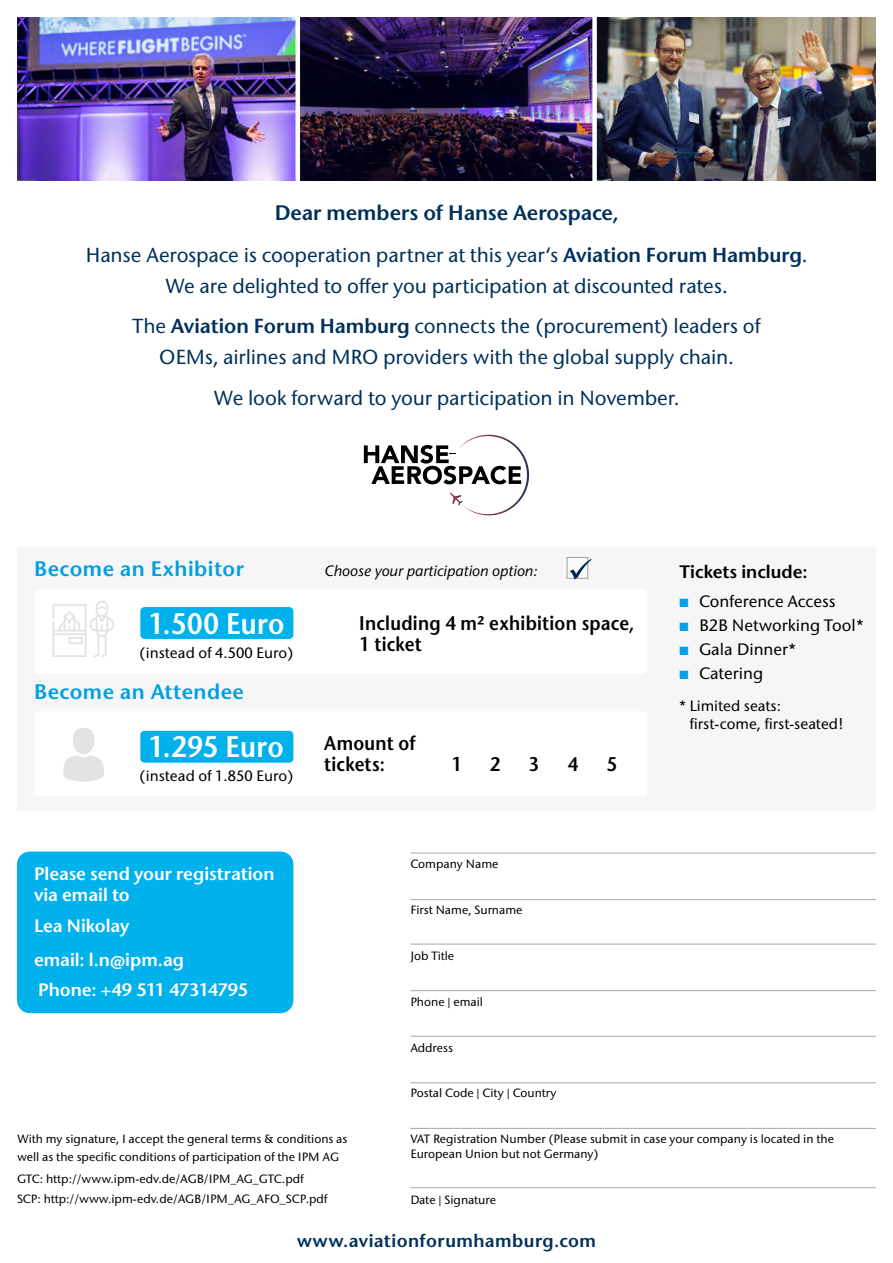
<style>
.page{position:relative;width:893px;height:1263px;background:#fff}
.page>*{position:absolute;margin:0;border:0;box-sizing:border-box;transform-origin:0 0}
.t1{font:600 29.7px "Stone Sans ITC";letter-spacing:.005em;color:#fff;scale:.91 1}
.t2{font:600 21px "Stone Sans ITC";letter-spacing:.025em;color:#009fe3}
.t3{font:600 21px "Stone Sans ITC";letter-spacing:-.005em;color:#00305b}
.t4{font:500 20.25px/31.2px "Stone Sans ITC";letter-spacing:-.01em;color:#00305b;text-align:center}
.t5{font:600 19.8px/21px "Stone Sans ITC";letter-spacing:.015em;color:#000;scale:.91 1}
.t6{font:600 18px/21.6px "Stone Sans ITC";color:#fff}
.t7{font:600 18px "Stone Sans ITC";letter-spacing:.025em;color:#00305b}
.t8{font:600 18px "Stone Sans ITC";color:#000}
.t9{font:500 16.5px "Stone Sans ITC";color:#000}
.t10{font:500 15px/18px "Stone Sans ITC";color:#000}
.t11{font:italic 500 15px "Stone Sans ITC";letter-spacing:.01em;color:#000}
.t12{font:500 12px/14.4px "Stone Sans ITC";color:#000}
.s1{font-weight:600}
.s2{color:#009fe3}
</style>
<div class="page">
<div style="left:17px;top:547px;width:859px;height:264px;background:#f6f6f6"></div>
<div style="left:17px;top:851px;width:276px;height:162px;background:#00b1eb;border-radius:13px"></div>
<hr style="left:410px;top:852px;width:466px;height:1px;background:#000">
<hr style="left:410px;top:899px;width:466px;height:1px;background:#000">
<hr style="left:410px;top:944px;width:466px;height:1px;background:#000">
<hr style="left:410px;top:990px;width:466px;height:1px;background:#000">
<hr style="left:410px;top:1036px;width:466px;height:1px;background:#000">
<hr style="left:410px;top:1082px;width:466px;height:1px;background:#000">
<hr style="left:410px;top:1128px;width:466px;height:1px;background:#000">
<hr style="left:410px;top:1187px;width:466px;height:1px;background:#000">
<img style="left:17px;top:17px;width:859px;height:164px">
<div style="left:34px;top:711px;width:613px;height:85px;background:#fff;border-radius:4px"></div>
<div style="left:34px;top:589px;width:613px;height:85px;background:#fff;border-radius:4px"></div>
<hr style="left:296px;top:0;width:4px;height:191px;background:#fff">
<div style="left:592px;top:0;width:5px;height:191px;background:#fff"></div>
<div style="left:140px;top:731px;width:153px;height:32px;background:#00b1eb;border-radius:4px"></div>
<div style="left:140px;top:607px;width:153px;height:32px;background:#00b1eb;border-radius:4px"></div>
<svg style="left:52px;top:601px;width:62px;height:56px"></svg>
<div style="left:73px;top:728px;width:21px;height:26px;background:#e3e3e3;border-radius:50%"></div>
<svg style="left:63px;top:755px;width:41px;height:27px"></svg>
<svg style="left:364px;top:435px;width:165px;height:80px"></svg>
<div style="left:567px;top:557px;width:21px;height:21px;background:#fff"></div>
<svg style="left:570px;top:559px;width:21px;height:20px"></svg>
<p class="t3" style="left:275px;top:199px;width:345px">Dear members of Hanse Aerospace,</p>
<p class="t4" style="left:85px;top:240px;width:724px">Hanse Aerospace is cooperation partner at this year‘s <span class="s1">Aviation Forum Hamburg</span>.<br>We are delighted to offer you participation at discounted rates.</p>
<p class="t4" style="left:132px;top:311px;width:629px">The <span class="s1">Aviation Forum Hamburg</span> connects the (procurement) leaders of<br>OEMs, airlines and MRO providers with the global supply chain.</p>
<p class="t4" style="left:214px;top:382px;width:467px">We look forward to your participation in November.</p>
<p class="t2" style="left:34px;top:555px;width:212px">Become an Exhibitor</p>
<p class="t1" style="left:148px;top:604px;width:151px">1.500 Euro</p>
<p class="t10" style="left:139px;top:643px;width:156px">(instead of 4.500 Euro)</p>
<p class="t2" style="left:34px;top:678px;width:211px">Become an Attendee</p>
<p class="t1" style="left:148px;top:727px;width:151px">1.295 Euro</p>
<p class="t10" style="left:139px;top:767px;width:156px">(instead of 1.850 Euro)</p>
<p class="t11" style="left:324px;top:561px;width:214px">Choose your participation option:</p>
<p class="t5" style="left:359px;top:612px;width:303px">Including 4 m² exhibition space,<br>1 ticket</p>
<p class="t5" style="left:324px;top:732px;width:102px">Amount of tickets:</p>
<p class="t5" style="left:452px;top:753px;width:13px">1</p>
<p class="t5" style="left:490px;top:753px;width:13px">2</p>
<p class="t5" style="left:529px;top:753px;width:13px">3</p>
<p class="t5" style="left:568px;top:753px;width:13px">4</p>
<p class="t5" style="left:607px;top:753px;width:13px">5</p>
<p class="t8" style="left:680px;top:560px;width:129px">Tickets include:</p>
<p class="t9" style="left:680px;top:591px;width:157px"><span class="s2">■</span> Conference Access</p>
<p class="t9" style="left:680px;top:615px;width:185px"><span class="s2">■</span> B2B Networking Tool *</p>
<p class="t9" style="left:680px;top:639px;width:118px"><span class="s2">■</span> Gala Dinner *</p>
<p class="t9" style="left:680px;top:663px;width:85px"><span class="s2">■</span> Catering</p>
<p class="t10" style="left:689px;top:697px;width:156px;text-indent:-10px">* Limited seats: first-come, first-seated!</p>
<p class="t6" style="left:34px;top:863px;width:242px">Please send your registration via email to</p>
<p class="t6" style="left:34px;top:914px;width:97px">Lea Nikolay</p>
<p class="t6" style="left:34px;top:949px;width:152px">email: l.n@ipm.ag</p>
<p class="t6" style="left:38px;top:979px;width:211px">Phone: +49 511 47314795</p>
<p class="t12" style="left:17px;top:1129px;width:332px;line-height:18px">With my signature, I accept the general terms &amp; conditions as well as the specific conditions of participation of the IPM AG</p>
<p class="t12" style="left:17px;top:1172px;width:288px">GTC: http://www.ipm-edv.de/AGB/IPM_AG_GTC.pdf</p>
<p class="t12" style="left:17px;top:1192px;width:312px">SCP: http://www.ipm-edv.de/AGB/IPM_AG_AFO_SCP.pdf</p>
<p class="t12" style="left:410px;top:857px;width:90px">Company Name</p>
<p class="t12" style="left:410px;top:903px;width:114px">First Name, Surname</p>
<p class="t12" style="left:410px;top:948px;width:45px">Job Title</p>
<p class="t12" style="left:410px;top:994px;width:74px">Phone | email</p>
<p class="t12" style="left:410px;top:1040px;width:44px">Address</p>
<p class="t12" style="left:410px;top:1086px;width:148px">Postal Code | City | Country</p>
<p class="t12" style="left:410px;top:1132px;width:425px">VAT Registration Number (Please submit in case your company is located in the<br>European Union but not Germany)</p>
<p class="t12" style="left:410px;top:1192px;width:87px">Date | Signature</p>
<p class="t7" style="left:297px;top:1228px;width:300px">www.aviationforumhamburg.com</p>
</div>
